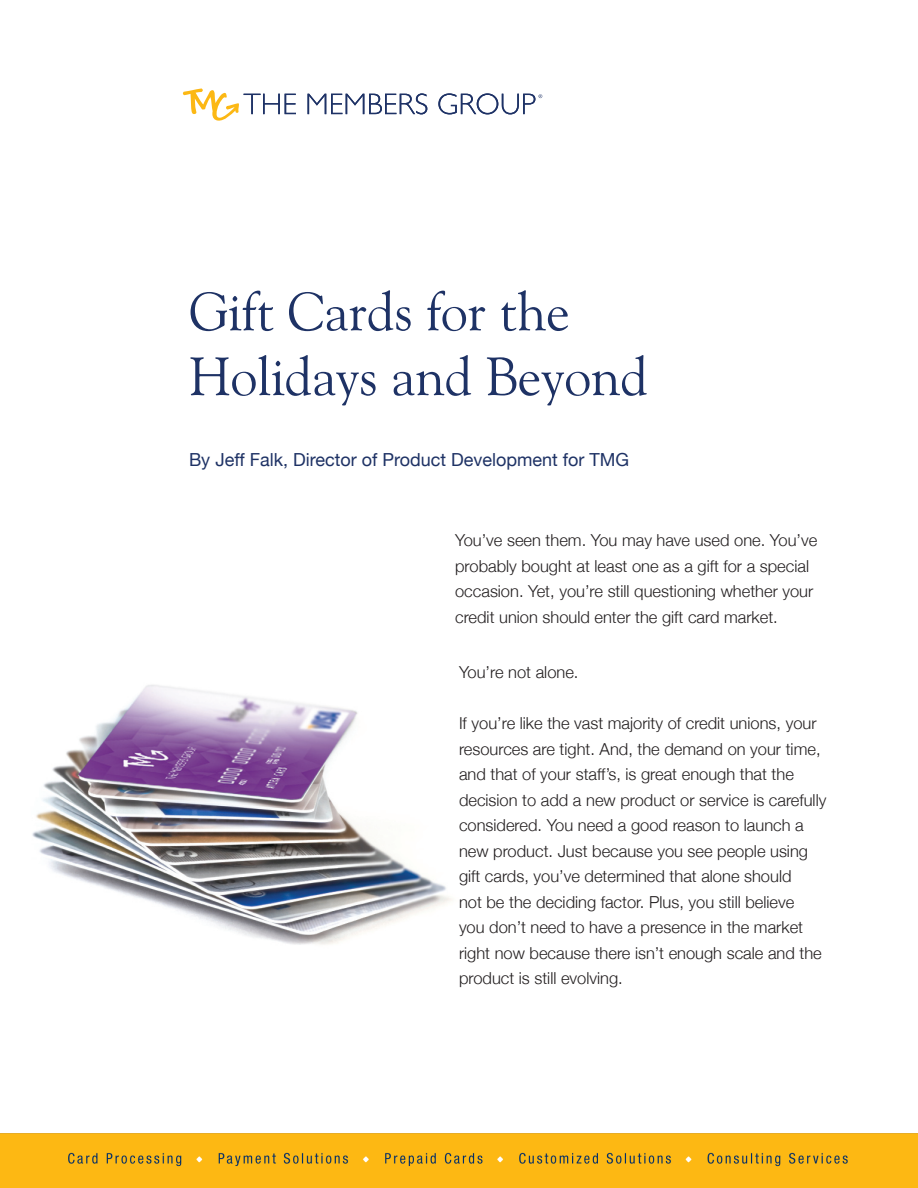
<style>
.page{position:relative;width:918px;height:1188px;background:#fff}
.page>*{position:absolute;margin:0;border:0;box-sizing:border-box;transform-origin:0 0}
.t1{font:54px "Goudy Old Style BT";color:#1e3265}
.t2{font:18px "Helvetica Neue";color:#1e3265}
.t3{font:300 16.5px/25.5px "Helvetica Neue";color:#231f20}
</style>
<div class="page">
<img style="left:32px;top:685px;width:420px;height:260px">
<img style="left:0;top:1133px;width:918px;height:55px">
<svg style="left:183px;top:89px;width:113px;height:32px"></svg>
<svg style="left:308px;top:93px;width:119px;height:21px"></svg>
<svg style="left:438px;top:93px;width:104px;height:21px"></svg>
<p class="t1" style="left:189px;top:278px;width:383px">Gift Cards for the</p>
<p class="t1" style="left:189px;top:343px;width:460px">Holidays and Beyond</p>
<p class="t2" style="left:189px;top:448px;width:442px">By Jeff Falk, Director of Product Development for TMG</p>
<p class="t3" style="left:455px;top:527px;width:364px">You’ve seen them. You may have used one. You’ve probably bought at least one as a gift for a special occasion. Yet, you’re still questioning whether your credit union should enter the gift card market.</p>
<p class="t3" style="left:459px;top:659px;width:121px">You’re not alone.</p>
<p class="t3" style="left:459px;top:710px;width:369px">If you’re like the vast majority of credit unions, your resources are tight. And, the demand on your time, and that of your staff’s, is great enough that the decision to add a new product or service is carefully considered. You need a good reason to launch a new product. Just because you see people using gift cards, you’ve determined that alone should<br>not be the deciding factor. Plus, you still believe<br>you don’t need to have a presence in the market right now because there isn’t enough scale and the product is still evolving.</p>
</div>
